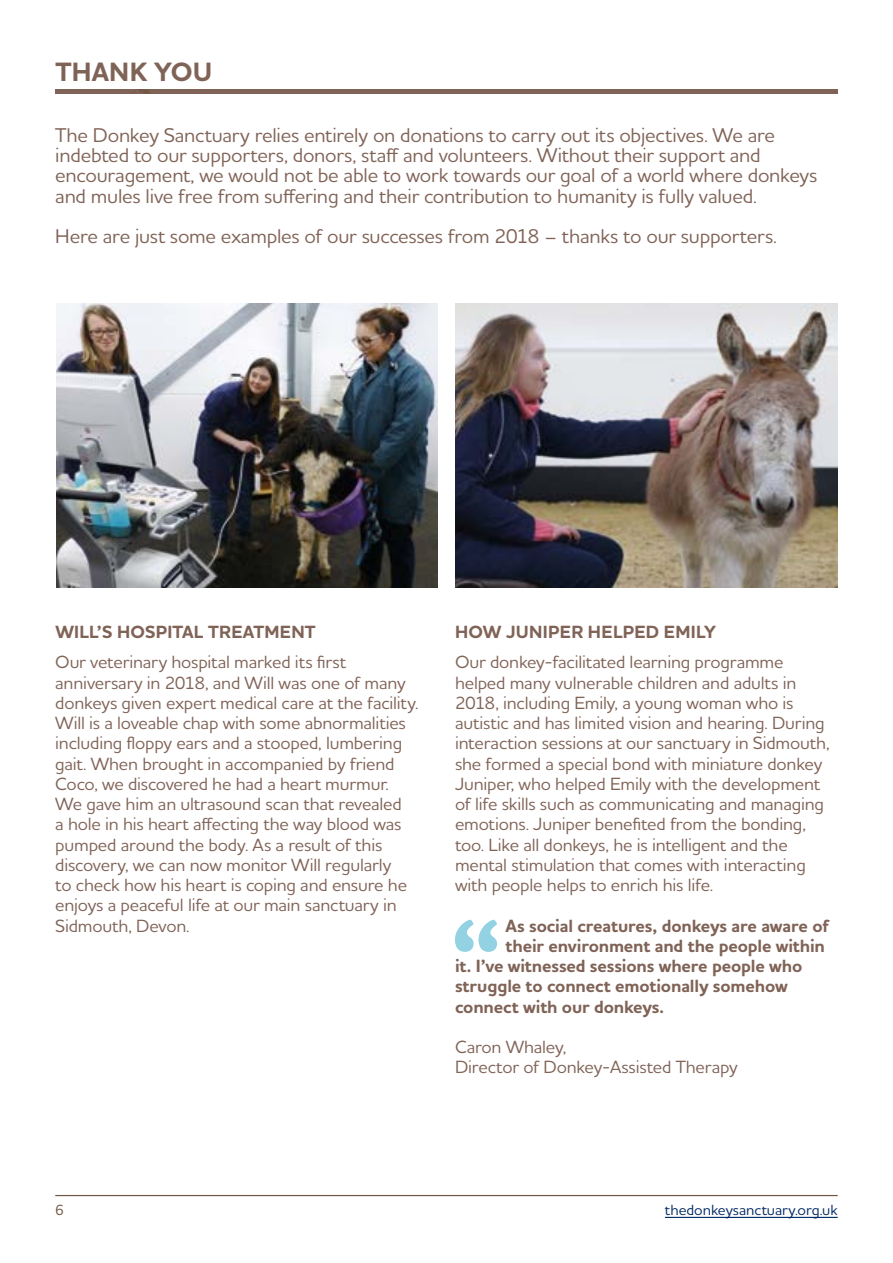
<style>
.page{position:relative;width:893px;height:1263px;background:#fff}
.page>*{position:absolute;margin:0;border:0;box-sizing:border-box;transform-origin:0 0}
.t1{font:700 27px "Houschka Alt Pro";letter-spacing:.005em;color:#806357}
.t2{font:500 20.25px/20.2px "Houschka Alt Pro";letter-spacing:-.01em;color:#806357}
.t3{font:500 18px/20.2px "Houschka Alt Pro";letter-spacing:-.01em;color:#806357}
.t4{font:700 18px "Houschka Alt Pro";letter-spacing:-.01em;color:#806357}
.t5{font:700 18px "Houschka Alt Pro";letter-spacing:.015em;color:#806357}
.t6{font:500 15px "Houschka Alt Pro";color:#002a65}
.t7{font:500 15px "Houschka Alt Pro";color:#725745}
.s1{font-size:18px}
</style>
<div class="page">
<hr style="left:55px;top:1195px;width:783px;height:1px;background:#725745">
<hr style="left:665px;top:1217px;width:173px;height:1px;background:#002a65">
<div style="left:55px;top:89px;width:783px;height:5px;background:#806357"></div>
<img style="left:56px;top:304px;width:382px;height:283px">
<img style="left:455px;top:304px;width:383px;height:283px">
<svg style="left:455px;top:919px;width:42px;height:33px"></svg>
<h1 class="t1" style="left:55px;top:54px;width:158px">THANK YOU</h1>
<p class="t2" style="left:55px;top:124px;width:764px">The Donkey Sanctuary relies entirely on donations to carry out its objectives. We are indebted to our supporters, donors, staff and volunteers. Without their support and encouragement, we would not be able to work towards our goal of a world where donkeys and mules live free from suffering and their contribution to humanity is fully valued.</p>
<p class="t2" style="left:55px;top:226px;width:723px">Here are just some examples of our successes from 2018 <span class="s1">–</span> thanks to our supporters.</p>
<p class="t4" style="left:55px;top:620px;width:262px">WILL’S HOSPITAL TREATMENT</p>
<p class="t3" style="left:55px;top:652px;width:365px">Our veterinary hospital marked its first anniversary in 2018, and Will was one of many donkeys given expert medical care at the facility.<br>Will is a loveable chap with some abnormalities including floppy ears and a stooped, lumbering gait. When brought in accompanied by friend Coco, we discovered he had a heart murmur.<br>We gave him an ultrasound scan that revealed<br>a hole in his heart affecting the way blood was pumped around the body. As a result of this discovery, we can now monitor Will regularly<br>to check how his heart is coping and ensure he enjoys a peaceful life at our main sanctuary in Sidmouth, Devon.</p>
<p class="t5" style="left:455px;top:620px;width:262px">HOW JUNIPER HELPED EMILY</p>
<p class="t3" style="left:455px;top:652px;width:376px">Our donkey-facilitated learning programme helped many vulnerable children and adults in 2018, including Emily, a young woman who is autistic and has limited vision and hearing. During interaction sessions at our sanctuary in Sidmouth, she formed a special bond with miniature donkey Juniper, who helped Emily with the development of life skills such as communicating and managing emotions. Juniper benefited from the bonding, too. Like all donkeys, he is intelligent and the mental stimulation that comes with interacting with people helps to enrich his life.</p>
<p class="t4" style="left:505px;top:914px;width:325px">As social creatures, donkeys are aware of</p>
<p class="t4" style="left:506px;top:934px;width:321px">their environment and the people within</p>
<p class="t4" style="left:455px;top:954px;width:349px">it. I’ve witnessed sessions where people who</p>
<p class="t4" style="left:455px;top:974px;width:334px">struggle to connect emotionally somehow</p>
<p class="t4" style="left:455px;top:995px;width:211px">connect with our donkeys.</p>
<p class="t3" style="left:455px;top:1036px;width:284px">Caron Whaley,<br>Director of Donkey-Assisted Therapy</p>
<p class="t7" style="left:55px;top:1200px;width:10px">6</p>
<p class="t6" style="left:665px;top:1200px;width:174px">thedonkeysanctuary.org.uk</p>
</div>
